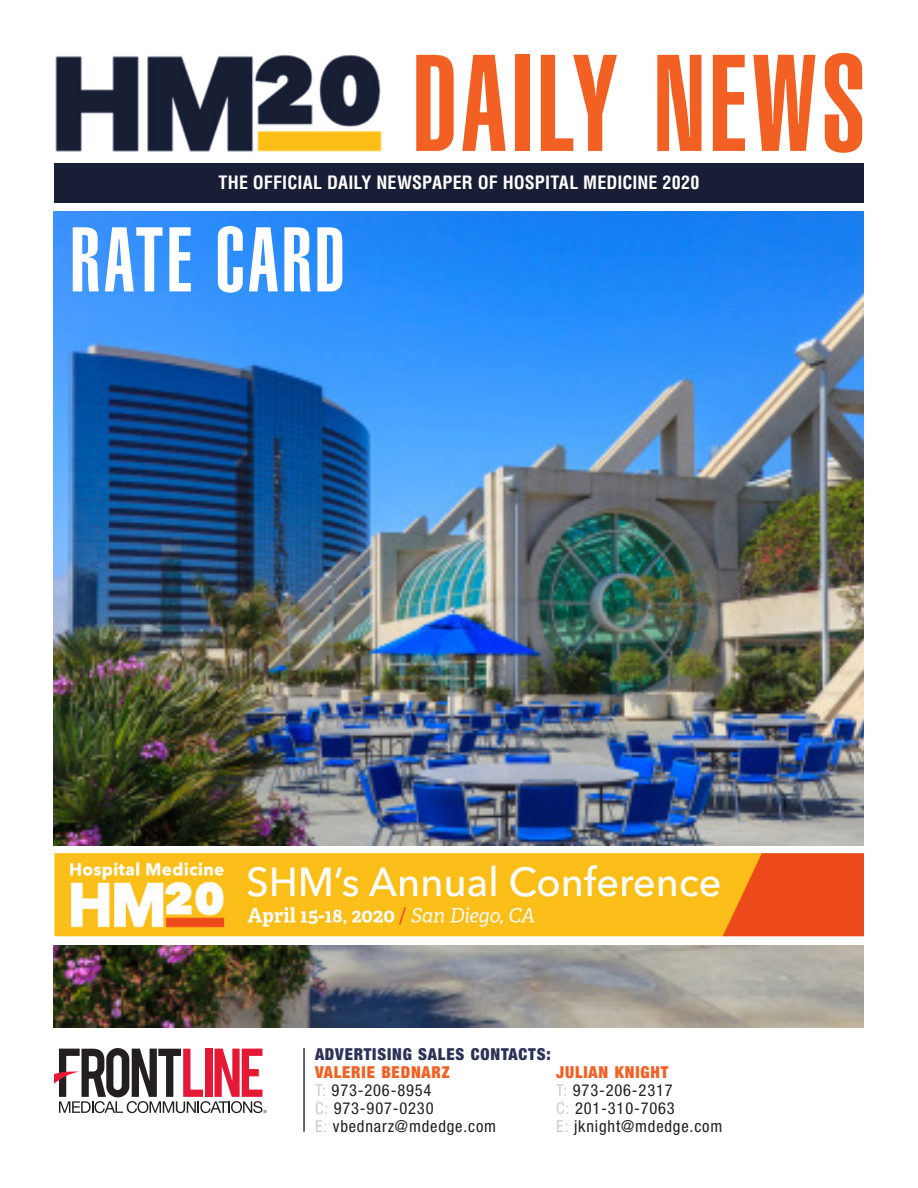
<style>
.page{position:relative;width:918px;height:1188px;background:#fff}
.page>*{position:absolute;margin:0;border:0;box-sizing:border-box;transform-origin:0 0}
.head_26{font:135px "Helvetica LT Std Ultra Comp";letter-spacing:.03em;color:#f26023}
.head_26-2{font:90px "Helvetica LT Std Ultra Comp";letter-spacing:.035em;color:#fff}
.head_26-3{font:700 condensed 18px "Helvetica LT Std";letter-spacing:.005em;color:#fff}
.head_26-4{font:condensed 16.5px "Helvetica Neue LT Std";letter-spacing:.05em;color:#231f20}
.head_26-5{font:900 condensed 16.5px "Helvetica Neue LT Std";letter-spacing:.05em;color:#f26023}
.head_26-6{font:900 condensed 16.5px "Helvetica Neue LT Std";letter-spacing:.05em;color:#2c3157}
.s1{color:#ceccca}
</style>
<div class="page">
<img style="left:53px;top:212px;width:810px;height:816px">
<svg style="left:54px;top:1048px;width:213px;height:65px"></svg>
<hr style="left:303px;top:1048px;width:2px;height:84px;background:#2c3157">
<div style="left:54px;top:163px;width:810px;height:39px;background:#181e35"></div>
<div style="left:45px;top:846px;width:819px;height:98px;background:#fff"></div>
<img style="left:54px;top:853px;width:810px;height:84px">
<img style="left:55px;top:55px;width:327px;height:97px">
<p class="head_26" style="left:412px;top:26px;width:455px">DAILY NEWS</p>
<p class="head_26-3" style="left:219px;top:171px;width:482px">THE OFFICIAL DAILY NEWSPAPER OF HOSPITAL MEDICINE 2020</p>
<p class="head_26-2" style="left:70px;top:208px;width:276px">RATE CARD</p>
<p class="head_26-6" style="left:315px;top:1044px;width:237px">ADVERTISING SALES CONTACTS:</p>
<p class="head_26-5" style="left:315px;top:1062px;width:136px">VALERIE BEDNARZ</p>
<p class="head_26-4" style="left:315px;top:1080px;width:118px"><span class="s1">T:</span> 973-206-8954</p>
<p class="head_26-4" style="left:315px;top:1098px;width:120px"><span class="s1">C:</span> 973-907-0230</p>
<p class="head_26-4" style="left:315px;top:1116px;width:183px"><span class="s1">E:</span> vbednarz@mdedge.com</p>
<p class="head_26-5" style="left:556px;top:1062px;width:114px">JULIAN KNIGHT</p>
<p class="head_26-4" style="left:556px;top:1080px;width:118px"><span class="s1">T:</span> 973-206-2317</p>
<p class="head_26-4" style="left:556px;top:1098px;width:120px"><span class="s1">C:</span> 201-310-7063</p>
<p class="head_26-4" style="left:556px;top:1116px;width:168px"><span class="s1">E:</span> jknight@mdedge.com</p>
</div>
